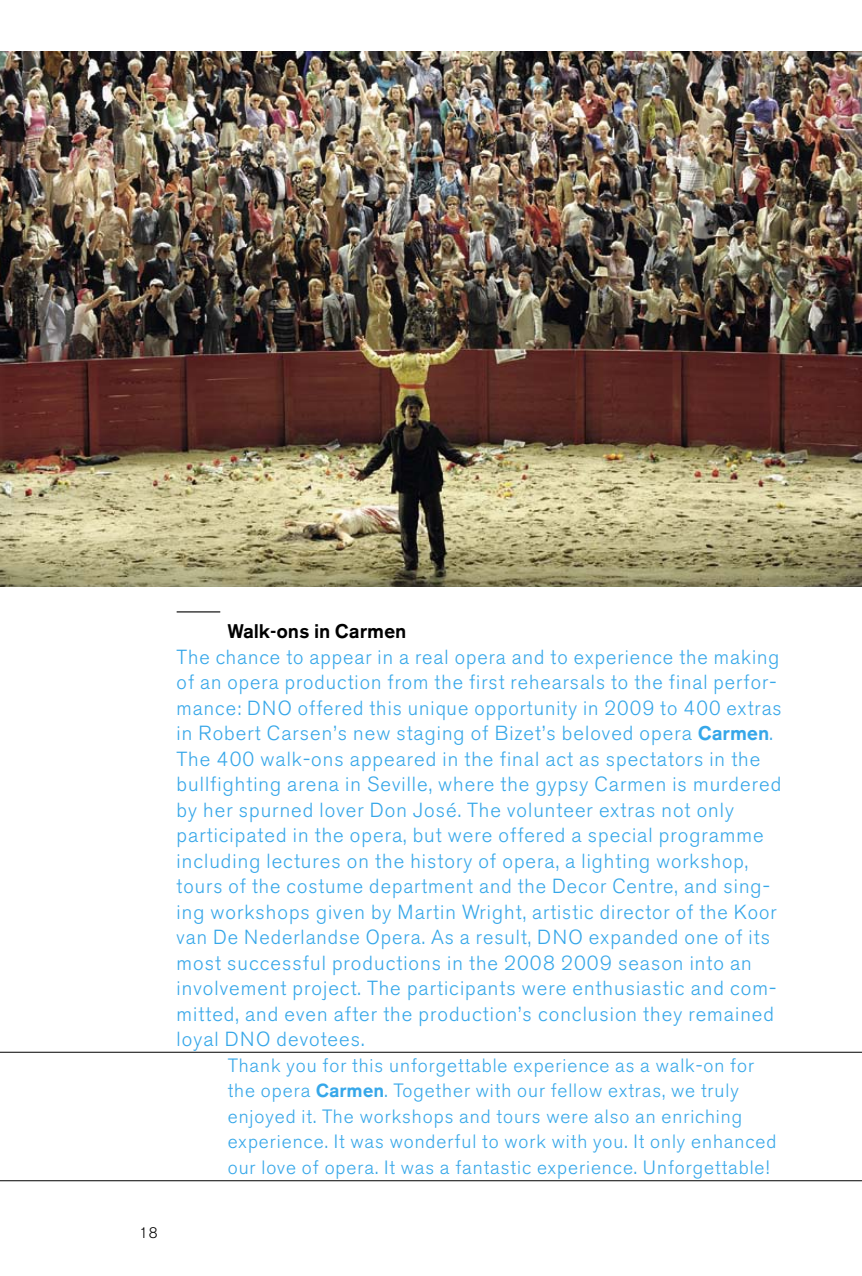
<style>
.page{position:relative;width:862px;height:1276px;background:#fff}
.page>*{position:absolute;margin:0;border:0;box-sizing:border-box;transform-origin:0 0}
.t1{font:300 20.25px/25.4px "Akzidenz Grotesk BE";letter-spacing:.05em;color:#36a7e9}
.t2{font:500 19.57px "AG Old Face";letter-spacing:.03em;color:#000}
.t3{font:300 19.12px/25.4px "Akzidenz Grotesk BE";letter-spacing:.05em;color:#36a7e9}
.t4{font:300 15.08px "Akzidenz Grotesk BE";color:#000}
.s1{font-family:"AG Old Face";font-weight:500;font-size:19.57px}
.s2{font-family:"AG Old Face";font-weight:500;font-size:18.68px}
</style>
<div class="page">
<img style="left:0;top:51px;width:861px;height:536px">
<hr style="left:176px;top:611px;width:44px;height:1px;background:#000">
<hr style="left:0;top:1051px;width:861px;height:1px;background:#000">
<hr style="left:0;top:1180px;width:861px;height:1px;background:#000">
<p class="t4" style="left:139px;top:1224px;width:20px">18</p>
<p class="t2" style="left:227px;top:619px;width:180px">Walk-ons in Carmen</p>
<p class="t1" style="left:176px;top:644px;width:606px">The chance to appear in a real opera and to experience the making of an opera production from the first rehearsals to the final perfor‑ mance: DNO offered this unique opportunity in 2009 to 400 extras in Robert Carsen’s new staging of Bizet’s beloved opera <span class="s1">Carmen</span>.<br>The 400 walk-ons appeared in the final act as spectators in the bullfighting arena in Seville, where the gypsy Carmen is murdered by her spurned lover Don José. The volunteer extras not only participated in the opera, but were offered a special programme including lectures on the history of opera, a lighting workshop, tours of the costume department and the Decor Centre, and sing&shy;ing workshops given by Martin Wright, artistic director of the Koor van De Nederlandse Opera. As a result, DNO expanded one of its most successful productions in the 2008 2009 season into an involvement project. The participants were enthusiastic and com&shy;mitted, and even after the production’s conclusion they remained loyal DNO devotees.</p>
<p class="t3" style="left:227px;top:1053px;width:550px">Thank you for this unforgettable experience as a walk-on for the opera <span class="s2">Carmen</span>. Together with our fellow extras, we truly enjoyed it. The workshops and tours were also an enriching experience. It was wonderful to work with you. It only enhanced our love of opera. It was a fantastic experience. Unforgettable!</p>
</div>
